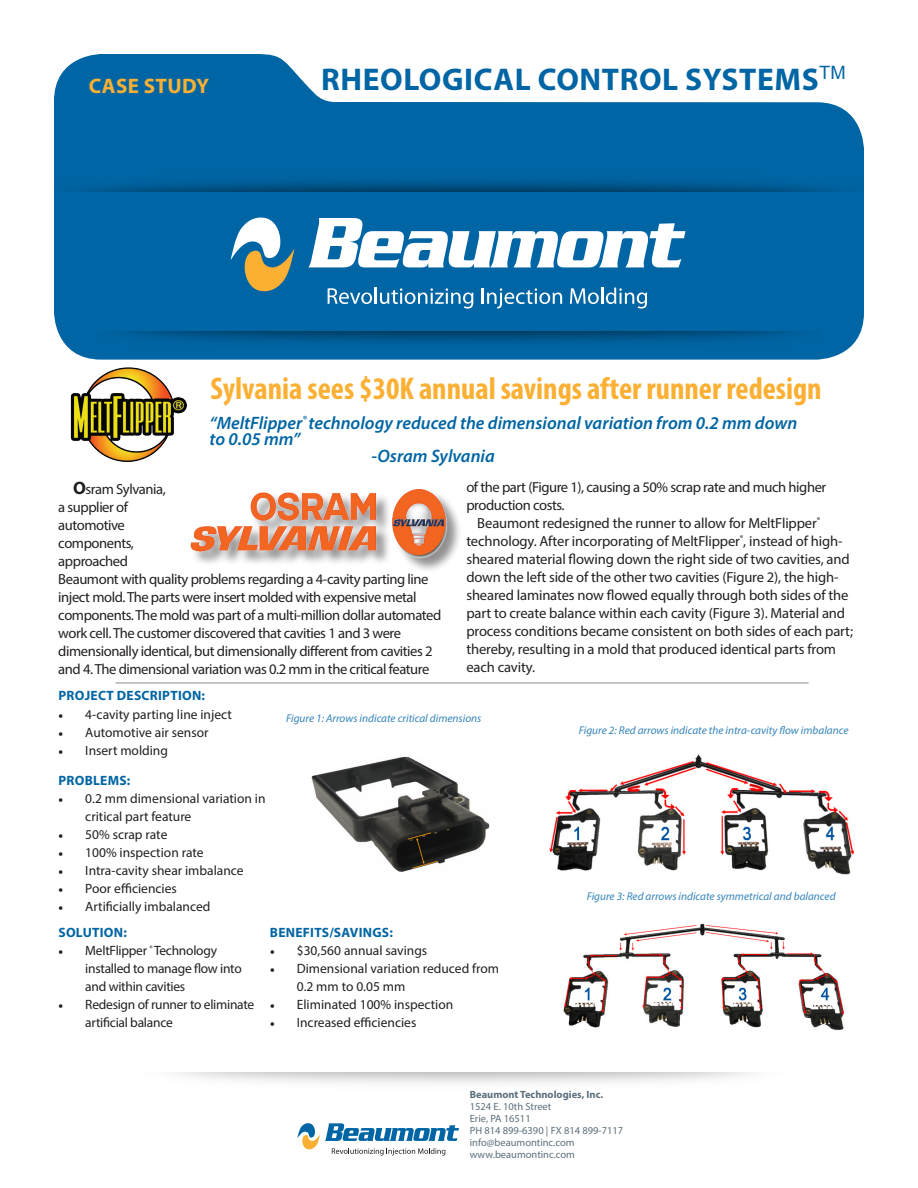
<style>
.page{position:relative;width:918px;height:1188px;background:#fff}
.page>*{position:absolute;margin:0;border:0;box-sizing:border-box;transform-origin:0 0}
.t1{font:700 condensed 31.5px "Myriad Pro";color:#fbb033}
.t2{font:700 31.5px "Myriad Pro";letter-spacing:.02em;color:#0065a4}
.t3{font:700 21px "Myriad Pro";letter-spacing:.02em;color:#fbb033}
.t4{font:italic 600 18px/16.5px "Myriad Pro";color:#0065a4}
.t5{font:14.7px/18px "Myriad Pro";letter-spacing:-.025em;color:#231f20}
.t6{font:13.5px/18px "Myriad Pro";color:#231f20}
.t7{font:13.5px/18px "Myriad Pro";letter-spacing:-.02em;color:#231f20}
.t8{font:700 13.5px "Myriad Pro";letter-spacing:.02em;color:#0065a4}
.t9{font:italic 11.25px "Myriad Pro";color:#3484ba}
.t10{font:10.5px "Myriad Pro";color:#5b6f7b}
.t11{font:700 10.5px "Myriad Pro";color:#5b6f7b}
.s1{font-weight:700;font-size:18px}
.s2{font-family:"Minion Pro"}
</style>
<div class="page">
<img style="left:549px;top:754px;width:305px;height:121px">
<svg style="left:297px;top:1123px;width:162px;height:33px"></svg>
<svg style="left:54px;top:54px;width:810px;height:306px;fill:#0065a4"></svg>
<img style="left:54px;top:171px;width:810px;height:21px">
<img style="left:97px;top:332px;width:723px;height:21px">
<svg style="left:308px;top:218px;width:377px;height:49px"></svg>
<svg style="left:231px;top:218px;width:63px;height:74px"></svg>
<svg style="left:328px;top:288px;width:145px;height:21px;background:#3b88b9"></svg>
<svg style="left:481px;top:288px;width:81px;height:21px;background:#3b88b9"></svg>
<svg style="left:570px;top:288px;width:77px;height:21px"></svg>
<img style="left:70px;top:367px;width:117px;height:95px">
<hr style="left:116px;top:682px;width:693px;height:2px;background:#95979a">
<div style="left:190px;top:488px;width:272px;height:85px;background:#231f20;opacity:.5"></div>
<img style="left:190px;top:488px;width:269px;height:71px">
<img style="left:311px;top:756px;width:179px;height:116px">
<img style="left:563px;top:923px;width:281px;height:107px">
<p class="t3" style="left:89px;top:72px;width:122px">CASE STUDY</p>
<p class="t2" style="left:321px;top:58px;width:526px">RHEOLOGICAL CONTROL SYSTEMS<sup>TM</sup></p>
<p class="t1" style="left:211px;top:369px;width:613px">Sylvania sees $30K annual savings after runner redesign</p>
<p class="t4" style="left:210px;top:414px;width:589px">“MeltFlipper<sup>®</sup> technology reduced the dimensional variation from 0.2 mm down to 0.05 mm”</p>
<p class="t4" style="left:372px;top:447px;width:125px">-Osram Sylvania</p>
<p class="t5" style="left:58px;top:480px;width:385px;text-indent:15px"><span class="s1">O</span>sram Sylvania,<br>a supplier of<br>automotive<br>components,<br>approached<br>Beaumont with quality problems regarding a 4-cavity parting line inject mold. The parts were insert molded with expensive metal components. The mold was part of a multi-million dollar automated work cell. The customer discovered that cavities 1 and 3 were dimensionally identical, but dimensionally different from cavities 2 and 4. The dimensional variation was 0.2 mm in the critical feature</p>
<p class="t5" style="left:466px;top:477px;width:361px">of the part (Figure 1), causing a 50% scrap rate and much higher production costs.</p>
<p class="t5" style="left:466px;top:513px;width:388px;text-indent:11px">Beaumont redesigned the runner to allow for MeltFlipper<sup>® </sup>technology. After incorporating of MeltFlipper<sup>®</sup>, instead of high&shy;sheared material flowing down the right side of two cavities, and down the left side of the other two cavities (Figure 2), the high&shy;sheared laminates now flowed equally through both sides of the part to create balance within each cavity (Figure 3). Material and process conditions became consistent on both sides of each part; thereby, resulting in a mold that produced identical parts from each cavity.</p>
<p class="t8" style="left:58px;top:686px;width:148px">PROJECT DESCRIPTION:</p>
<p class="t6" style="left:58px;top:705px;width:175px"><span class="s2">•</span> 4-cavity parting line inject</p>
<p class="t6" style="left:58px;top:723px;width:152px"><span class="s2">•</span> Automotive air sensor</p>
<p class="t6" style="left:58px;top:741px;width:111px"><span class="s2">•</span> Insert molding</p>
<p class="t8" style="left:58px;top:772px;width:73px">PROBLEMS:</p>
<p class="t6" style="left:85px;top:789px;width:182px;text-indent:-27px"><span class="s2">•</span> 0.2 mm dimensional variation in critical part feature</p>
<p class="t6" style="left:58px;top:825px;width:111px"><span class="s2">•</span> 50% scrap rate</p>
<p class="t6" style="left:58px;top:843px;width:147px"><span class="s2">•</span> 100% inspection rate</p>
<p class="t6" style="left:58px;top:861px;width:187px"><span class="s2">•</span> Intra-cavity shear imbalance</p>
<p class="t6" style="left:58px;top:879px;width:120px"><span class="s2">•</span> Poor efficiencies</p>
<p class="t6" style="left:58px;top:897px;width:154px"><span class="s2">•</span> Artificially imbalanced</p>
<p class="t9" style="left:286px;top:711px;width:197px">Figure 1: Arrows indicate critical dimensions</p>
<p class="t8" style="left:58px;top:924px;width:70px">SOLUTION:</p>
<p class="t7" style="left:85px;top:941px;width:158px;text-indent:-27px"><span class="s2">•</span> MeltFlipper <sup>®</sup> Technology installed to manage flow into and within cavities</p>
<p class="t7" style="left:85px;top:995px;width:171px;text-indent:-27px"><span class="s2">•</span> Redesign of runner to eliminate artificial balance</p>
<p class="t8" style="left:270px;top:924px;width:124px">BENEFITS/SAVINGS:</p>
<p class="t6" style="left:270px;top:941px;width:159px"><span class="s2">•</span> $30,560 annual savings</p>
<p class="t6" style="left:297px;top:959px;width:204px;text-indent:-27px"><span class="s2">•</span> Dimensional variation reduced from<br>0.2 mm to 0.05 mm</p>
<p class="t6" style="left:270px;top:995px;width:185px"><span class="s2">•</span> Eliminated 100% inspection</p>
<p class="t6" style="left:270px;top:1013px;width:148px"><span class="s2">•</span> Increased efficiencies</p>
<p class="t9" style="left:579px;top:724px;width:271px">Figure 2: Red arrows indicate the intra-cavity flow imbalance</p>
<p class="t9" style="left:587px;top:889px;width:250px">Figure 3: Red arrows indicate symmetrical and balanced</p>
<p class="t11" style="left:470px;top:1087px;width:135px">Beaumont Technologies, Inc.</p>
<p class="t10" style="left:470px;top:1100px;width:83px">1524 E. 10th Street</p>
<p class="t10" style="left:470px;top:1112px;width:62px">Erie, PA 16511</p>
<p class="t10" style="left:470px;top:1124px;width:155px">PH 814 899-6390 | FX 814 899-7117</p>
<p class="t10" style="left:470px;top:1136px;width:106px">info@beaumontinc.com</p>
<p class="t10" style="left:470px;top:1148px;width:107px">www.beaumontinc.com</p>
</div>
